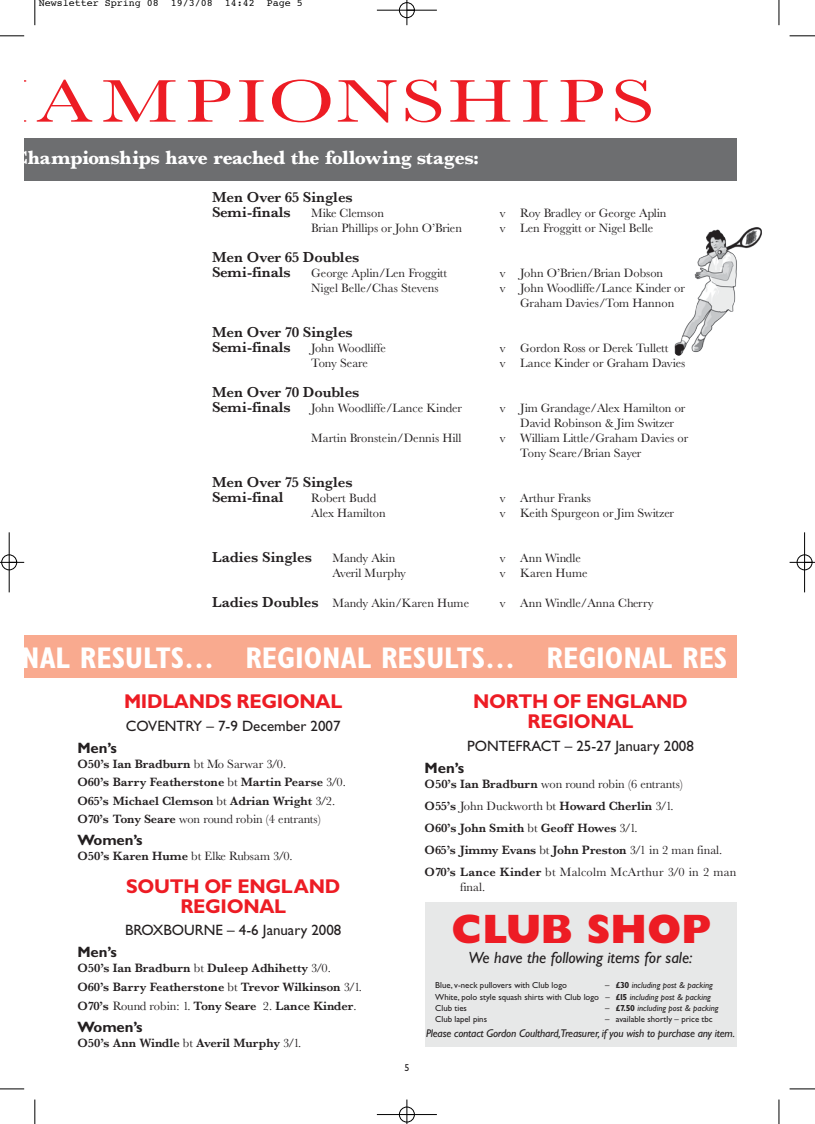
<style>
.page{position:relative;width:815px;height:1124px;background:#fff}
.page>*{position:absolute;margin:0;border:0;box-sizing:border-box;transform-origin:0 0}
.t1{font:62.5px "Baskerville";letter-spacing:.08em;color:#ed1c24;scale:1.3 1}
.t2{font:800 41.25px "Gill Sans";color:#ed1c24}
.t3{font:700 condensed 30px "Gill Sans";color:#fff}
.t4{font:700 20px/20px "Gill Sans";letter-spacing:-.015em;color:#ed1c24;text-align:center}
.t5{font:700 20px "Baskerville";letter-spacing:-.025em;color:#fff}
.t6{font:italic 16.25px "Gill Sans";color:#231f20}
.t7{font:600 15px/15px "Baskerville";color:#231f20}
.t8{font:15px "Gill Sans";color:#231f20}
.t9{font:700 15px "Gill Sans";color:#231f20}
.t10{font:12.5px/15px "Baskerville";color:#231f20}
.t11{font:600 12.5px/18.5px "Baskerville";color:#231f20}
.t12{font:italic 11.25px "Gill Sans";letter-spacing:-.015em;color:#231f20}
.t13{font:10px "Courier";color:#000}
.t14{font:10px "Gill Sans";color:#231f20}
.t15{font:8.75px/11.2px "Gill Sans";color:#231f20}
.t16{font:italic 8.75px "Gill Sans";color:#231f20}
.s1{font-weight:600;font-size:15px}
.s2{font-weight:400}
.s3{font-weight:600}
.s4{font-weight:700}
.s5{font-style:italic}
.s6{font-style:normal}
.s7{font-weight:700;font-style:normal}
</style>
<div class="page">
<div style="left:24px;top:635px;width:712px;height:42px;background:#f9aa8f"></div>
<div style="left:24px;top:138px;width:712px;height:43px;background:#6d6e70"></div>
<img style="left:674px;top:227px;width:88px;height:129px">
<div style="left:425px;top:901px;width:311px;height:145px;background:#e7e8e8"></div>
<svg style="left:35px;top:0;width:1px;height:25px"></svg>
<svg style="left:0;top:35px;width:24px;height:2px"></svg>
<svg style="left:779px;top:0;width:1px;height:25px"></svg>
<svg style="left:790px;top:35px;width:25px;height:2px"></svg>
<svg style="left:35px;top:1099px;width:1px;height:24px"></svg>
<svg style="left:0;top:1088px;width:24px;height:1px"></svg>
<svg style="left:779px;top:1099px;width:1px;height:24px"></svg>
<svg style="left:790px;top:1088px;width:25px;height:1px"></svg>
<div style="left:399px;top:2px;width:16px;height:16px;border:1px solid #fff;border-radius:50%"></div>
<div style="left:399px;top:1106px;width:16px;height:16px;border:1px solid #fff;border-radius:50%"></div>
<div style="left:1px;top:554px;width:16px;height:16px;border:1px solid #fff;border-radius:50%"></div>
<hr style="left:377px;top:10px;width:60px;height:1px;background:#000">
<hr style="left:377px;top:1114px;width:60px;height:1px;background:#000">
<hr style="left:9px;top:532px;width:1px;height:60px;background:#000">
<hr style="left:804px;top:532px;width:1px;height:60px;background:#000">
<svg style="left:407px;top:0;width:1px;height:25px"></svg>
<svg style="left:407px;top:1099px;width:1px;height:24px"></svg>
<svg style="left:0;top:562px;width:24px;height:1px"></svg>
<svg style="left:790px;top:562px;width:25px;height:1px"></svg>
<div style="left:399px;top:3px;width:16px;height:15px;border:1px solid #000;border-radius:50%"></div>
<div style="left:399px;top:1106px;width:16px;height:15px;border:1px solid #000;border-radius:50%"></div>
<div style="left:2px;top:554px;width:15px;height:16px;border:1px solid #000;border-radius:50%"></div>
<div style="left:797px;top:554px;width:15px;height:16px;border:1px solid #000;border-radius:50%"></div>
<p class="t13" style="left:39px;top:-2px;width:266px">Newsletter Spring 08 19/3/08 14:42 Page 5</p>
<h1 class="t1" style="left:37px;top:79px;width:477px">AMPIONSHIPS</h1>
<h3 class="t5" style="left:13px;top:150px;width:468px">Championships have reached the following stages:</h3>
<p class="t7" style="left:212px;top:191px;width:142px">Men Over 65 Singles<br>Semi-finals</p>
<p class="t10" style="left:311px;top:207px;width:74px">Mike Clemson</p>
<p class="t10" style="left:500px;top:207px;width:168px">v Roy Bradley or George Aplin</p>
<p class="t10" style="left:311px;top:222px;width:152px">Brian Phillips or John O’Brien</p>
<p class="t10" style="left:500px;top:222px;width:155px">v Len Froggitt or Nigel Belle</p>
<p class="t7" style="left:212px;top:251px;width:149px">Men Over 65 Doubles<br>Semi-finals</p>
<p class="t10" style="left:311px;top:267px;width:137px">George Aplin/Len Froggitt</p>
<p class="t10" style="left:500px;top:267px;width:165px">v John O’Brien/Brian Dobson</p>
<p class="t10" style="left:311px;top:282px;width:129px">Nigel Belle/Chas Stevens</p>
<p class="t10" style="left:520px;top:282px;width:166px;text-indent:-21px">v John Woodliffe/Lance Kinder or<br>Graham Davies/Tom Hannon</p>
<p class="t7" style="left:212px;top:326px;width:142px">Men Over 70 Singles<br>Semi-finals</p>
<p class="t10" style="left:311px;top:342px;width:76px">John Woodliffe</p>
<p class="t10" style="left:500px;top:342px;width:170px">v Gordon Ross or Derek Tullett</p>
<p class="t10" style="left:311px;top:357px;width:58px">Tony Seare</p>
<p class="t10" style="left:500px;top:357px;width:187px">v Lance Kinder or Graham Davies</p>
<p class="t7" style="left:212px;top:386px;width:149px">Men Over 70 Doubles<br>Semi-finals</p>
<p class="t10" style="left:311px;top:402px;width:152px">John Woodliffe/Lance Kinder</p>
<p class="t10" style="left:520px;top:402px;width:167px;text-indent:-21px">v Jim Grandage/Alex Hamilton or<br>David Robinson &amp; Jim Switzer</p>
<p class="t10" style="left:311px;top:432px;width:152px">Martin Bronstein/Dennis Hill</p>
<p class="t10" style="left:520px;top:432px;width:169px;text-indent:-21px">v William Little/Graham Davies or<br>Tony Seare/Brian Sayer</p>
<p class="t7" style="left:212px;top:476px;width:142px">Men Over 75 Singles<br>Semi-final</p>
<p class="t10" style="left:311px;top:492px;width:67px">Robert Budd</p>
<p class="t10" style="left:500px;top:492px;width:93px">v Arthur Franks</p>
<p class="t10" style="left:311px;top:507px;width:76px">Alex Hamilton</p>
<p class="t10" style="left:500px;top:507px;width:176px">v Keith Spurgeon or Jim Switzer</p>
<p class="t7" style="left:212px;top:551px;width:102px">Ladies Singles</p>
<p class="t10" style="left:332px;top:552px;width:64px">Mandy Akin</p>
<p class="t10" style="left:500px;top:552px;width:83px">v Ann Windle</p>
<p class="t10" style="left:332px;top:567px;width:75px">Averil Murphy</p>
<p class="t10" style="left:500px;top:567px;width:89px">v Karen Hume</p>
<p class="t10" style="left:212px;top:597px;width:259px"><span class="s1">Ladies Doubles</span> Mandy Akin/Karen Hume</p>
<p class="t10" style="left:500px;top:597px;width:155px">v Ann Windle/Anna Cherry</p>
<h3 class="t3" style="left:21px;top:647px;width:708px">NAL RESULTS… REGIONAL RESULTS… REGIONAL RES</h3>
<h3 class="t4" style="left:124px;top:693px;width:220px">MIDLANDS REGIONAL</h3>
<p class="t8" style="left:126px;top:720px;width:216px">COVENTRY – 7-9 December 2007</p>
<p class="t9" style="left:77px;top:742px;width:41px">Men’s</p>
<p class="t11" style="left:77px;top:755px;width:270px">O50’s Ian Bradburn <span class="s2">bt Mo Sarwar 3/0.<br></span>O60’s Barry Featherstone <span class="s2">bt</span> Martin Pearse <span class="s2">3/0.<br></span>O65’s Michael Clemson <span class="s2">bt</span> Adrian Wright <span class="s2">3/2.<br></span>O70’s Tony Seare <span class="s2">won round robin (4 entrants)</span></p>
<p class="t9" style="left:77px;top:835px;width:67px">Women’s</p>
<p class="t10" style="left:77px;top:850px;width:217px"><span class="s3">O50’s Karen Hume</span> bt Elke Rubsam 3/0.</p>
<h3 class="t4" style="left:126px;top:878px;width:216px">SOUTH OF ENGLAND<br>REGIONAL</h3>
<p class="t8" style="left:125px;top:924px;width:218px">BROXBOURNE – 4-6 January 2008</p>
<p class="t9" style="left:77px;top:947px;width:41px">Men’s</p>
<p class="t11" style="left:77px;top:960px;width:286px">O50’s Ian Bradburn <span class="s2">bt</span> Duleep Adhihetty <span class="s2">3/0.<br></span>O60’s Barry Featherstone <span class="s2">bt</span> Trevor Wilkinson <span class="s2">3/1.<br></span>O70’s <span class="s2">Round robin: 1.</span> Tony Seare <span class="s2">2.</span> Lance Kinder<span class="s2">.</span></p>
<p class="t9" style="left:77px;top:1021px;width:67px">Women’s</p>
<p class="t11" style="left:77px;top:1034px;width:225px">O50’s Ann Windle <span class="s2">bt</span> Averil Murphy <span class="s2">3/1.</span></p>
<p class="t14" style="left:404px;top:1063px;width:6px">5</p>
<h3 class="t4" style="left:473px;top:693px;width:216px">NORTH OF ENGLAND<br>REGIONAL</h3>
<p class="t8" style="left:467px;top:740px;width:228px">PONTEFRACT – 25-27 January 2008</p>
<p class="t9" style="left:425px;top:762px;width:41px">Men’s</p>
<p class="t11" style="left:425px;top:773px;width:313px;line-height:22.1px">O50’s Ian Bradburn <span class="s2">won round robin (6 entrants)<br></span>O55’s <span class="s2">John Duckworth bt</span> Howard Cherlin <span class="s2">3/1.<br></span>O60’s John Smith <span class="s2">bt</span> Geoff Howes <span class="s2">3/1.<br></span>O65’s Jimmy Evans <span class="s2">bt</span> John Preston <span class="s2">3/1 in 2 man final.<br></span>O70’s Lance Kinder <span class="s2">bt Malcolm McArthur 3/0 in 2 man</span></p>
<p class="t10" style="left:460px;top:880px;width:27px">final.</p>
<h2 class="t2" style="left:451px;top:915px;width:260px">CLUB SHOP</h2>
<h3 class="t6" style="left:469px;top:952px;width:225px">We have the following items for sale:</h3>
<p class="t15" style="left:435px;top:980px;width:133px">Blue, v-neck pullovers with Club logo</p>
<p class="t15" style="left:435px;top:980px;width:279px;text-indent:170px">– <span class="s4">£30</span> <span class="s5">including post &amp; packing<br></span>White, polo style squash shirts with Club logo – <span class="s4">£15</span> <span class="s5">including post &amp; packing<br></span>Club ties</p>
<p class="t16" style="left:605px;top:1004px;width:115px"><span class="s6">–</span> <span class="s7">£7.50</span> including post &amp; packing</p>
<p class="t15" style="left:435px;top:1014px;width:53px">Club lapel pins</p>
<p class="t15" style="left:605px;top:1014px;width:109px">– available shortly – price tbc</p>
<p class="t12" style="left:426px;top:1029px;width:310px">Please contact Gordon Coulthard,Treasurer, if you wish to purchase any item.</p>
</div>
